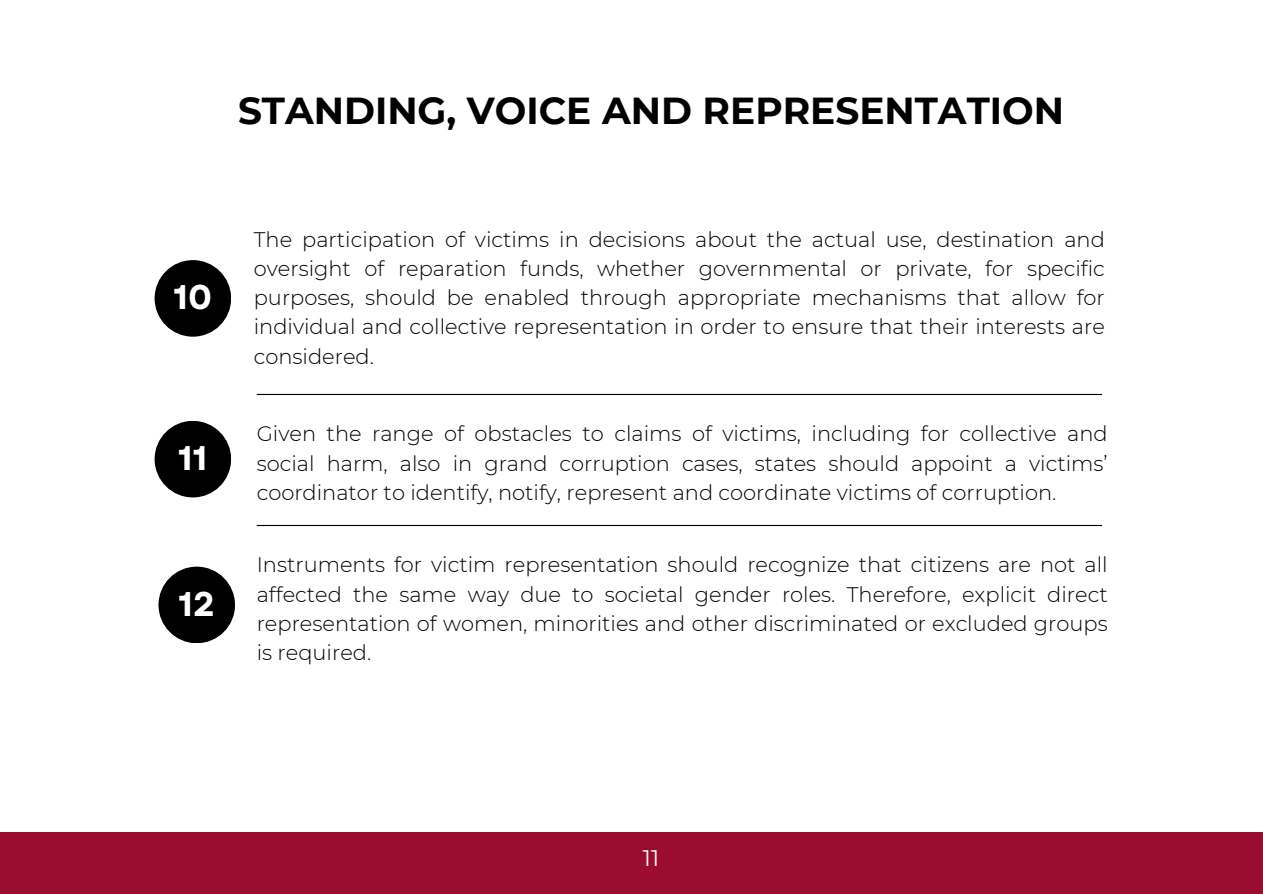
<style>
.page{position:relative;width:1263px;height:894px;background:#fff}
.page>*{position:absolute;margin:0;border:0;box-sizing:border-box;transform-origin:0 0}
.t1{font:700 37.5px "Montserrat";color:#000}
.t2{font:700 34.2px "Garet";color:#fff}
.t3{font:22.5px "Montserrat";color:#fff}
.t4{font:300 21px/29.2px "Montserrat";color:#000;text-align:justify}
</style>
<div class="page">
<div style="left:0;top:831px;width:1263px;height:62px;background:#9c0c31"></div>
<div style="left:155px;top:260px;width:76px;height:76px;background:#000;border-radius:50%"></div>
<hr style="left:257px;top:394px;width:845px;height:1px;background:#000">
<div style="left:155px;top:421px;width:76px;height:76px;background:#000;border-radius:50%"></div>
<hr style="left:257px;top:524px;width:845px;height:2px;background:#000">
<div style="left:158px;top:566px;width:77px;height:77px;background:#000;border-radius:50%"></div>
<p class="t1" style="left:238px;top:87px;width:827px">STANDING, VOICE AND REPRESENTATION</p>
<p class="t2" style="left:174px;top:272px;width:40px">10</p>
<p class="t2" style="left:178px;top:433px;width:31px">11</p>
<p class="t2" style="left:178px;top:579px;width:38px">12</p>
<p class="t4" style="left:254px;top:224px;width:852px">The participation of victims in decisions about the actual use, destination and oversight of reparation funds, whether governmental or private, for specific purposes, should be enabled through appropriate mechanisms that allow for individual and collective representation in order to ensure that their interests are considered.</p>
<p class="t4" style="left:257px;top:419px;width:852px">Given the range of obstacles to claims of victims, including for collective and social harm, also in grand corruption cases, states should appoint a victims’ coordinator to identify, notify, represent and coordinate victims of corruption.</p>
<p class="t4" style="left:257px;top:550px;width:852px">Instruments for victim representation should recognize that citizens are not all affected the same way due to societal gender roles. Therefore, explicit direct representation of women, minorities and other discriminated or excluded groups is required.</p>
<p class="t3" style="left:643px;top:843px;width:18px">11</p>
</div>
